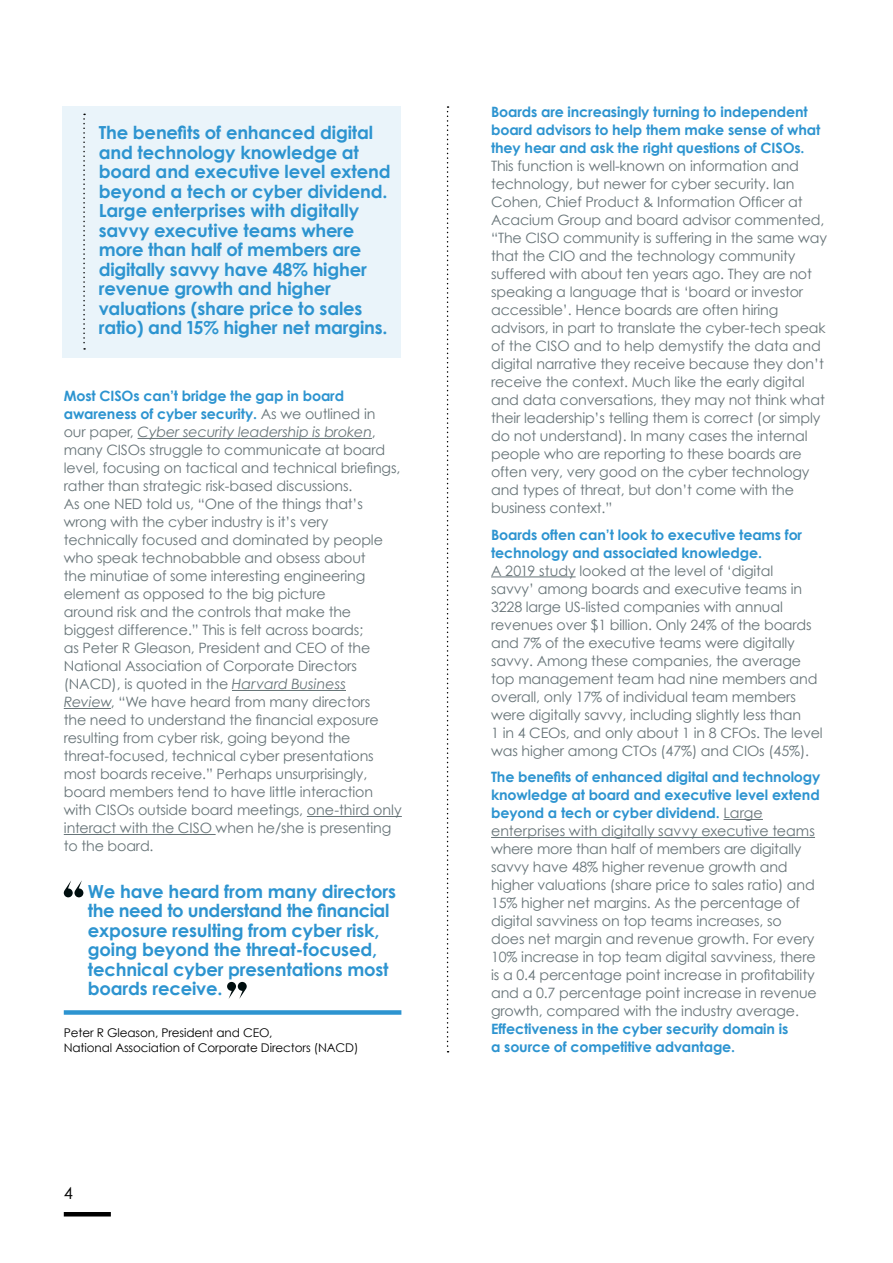
<style>
.page{position:relative;width:893px;height:1263px;background:#fff}
.page>*{position:absolute;margin:0;border:0;box-sizing:border-box;transform-origin:0 0}
.t1{font:700 18px/19.5px "Century Gothic";letter-spacing:-.01em;color:#2d94d0}
.t2{font:16.5px "Century Gothic";color:#000}
.t3{font:14.25px/18px "Century Gothic";letter-spacing:-.01em;color:#677478}
.t4{font:700 14.25px/18px "Century Gothic";letter-spacing:-.01em;color:#2d94d0}
.t5{font:12px/15px "Century Gothic";letter-spacing:-.01em;color:#000}
.s1{font-weight:700;color:#2d94d0}
.s2{font-style:italic}
</style>
<div class="page">
<svg style="left:447px;top:106px;width:2px;height:946px"></svg>
<hr style="left:491px;top:576px;width:85px;height:1px;background:#677478">
<hr style="left:723px;top:819px;width:40px;height:1px;background:#677478">
<hr style="left:491px;top:837px;width:324px;height:1px;background:#677478">
<hr style="left:138px;top:438px;width:234px;height:1px;background:#677478">
<hr style="left:232px;top:690px;width:114px;height:1px;background:#677478">
<hr style="left:64px;top:708px;width:47px;height:1px;background:#677478">
<hr style="left:307px;top:816px;width:95px;height:1px;background:#677478">
<hr style="left:64px;top:834px;width:152px;height:1px;background:#677478">
<hr style="left:64px;top:1212px;width:47px;height:4px;background:#000">
<div style="left:63px;top:106px;width:338px;height:252px;background:#eaf4fa"></div>
<svg style="left:83px;top:114px;width:2px;height:236px"></svg>
<div style="left:64px;top:1010px;width:337px;height:5px;background:#2d94d0"></div>
<svg style="left:64px;top:880px;width:19px;height:17px"></svg>
<svg style="left:227px;top:982px;width:20px;height:17px"></svg>
<p class="t1" style="left:99px;top:122px;width:293px">The benefits of enhanced digital and technology knowledge at board and executive level extend beyond a tech or cyber dividend.<br>Large enterprises with digitally savvy executive teams where more than half of members are digitally savvy have 48% higher revenue growth and higher valuations (share price to sales ratio) and 15% higher net margins.</p>
<p class="t3" style="left:64px;top:387px;width:339px"><span class="s1">Most CISOs can’t bridge the gap in board awareness of cyber security.</span> As we outlined in<br>our paper, <span class="s2">Cyber security leadership is broken</span>, many CISOs struggle to communicate at board level, focusing on tactical and technical briefings, rather than strategic risk-based discussions.<br>As one NED told us, “One of the things that’s wrong with the cyber industry is it’s very technically focused and dominated by people who speak technobabble and obsess about<br>the minutiae of some interesting engineering element as opposed to the big picture<br>around risk and the controls that make the biggest difference.” This is felt across boards;<br>as Peter R Gleason, President and CEO of the National Association of Corporate Directors (NACD), is quoted in the <span class="s2">Harvard Business<br>Review</span>, “We have heard from many directors<br>the need to understand the financial exposure resulting from cyber risk, going beyond the threat-focused, technical cyber presentations most boards receive.” Perhaps unsurprisingly, board members tend to have little interaction with CISOs outside board meetings, one-third only interact with the CISO when he/she is presenting to the board.</p>
<p class="t1" style="left:88px;top:881px;width:310px">We have heard from many directors the need to understand the financial exposure resulting from cyber risk, going beyond the threat-focused, technical cyber presentations most boards receive.</p>
<p class="t5" style="left:64px;top:1025px;width:296px">Peter R Gleason, President and CEO,<br>National Association of Corporate Directors (NACD)</p>
<p class="t2" style="left:64px;top:1183px;width:11px">4</p>
<p class="t4" style="left:491px;top:102px;width:331px">Boards are increasingly turning to independent board advisors to help them make sense of what they hear and ask the right questions of CISOs.</p>
<p class="t3" style="left:491px;top:157px;width:337px">This function is well-known on information and technology, but newer for cyber security. Ian Cohen, Chief Product &amp; Information Officer at Acacium Group and board advisor commented, “The CISO community is suffering in the same way that the CIO and the technology community suffered with about ten years ago. They are not speaking a language that is ‘board or investor accessible’. Hence boards are often hiring advisors, in part to translate the cyber-tech speak of the CISO and to help demystify the data and digital narrative they receive because they don’t receive the context. Much like the early digital and data conversations, they may not think what their leadership’s telling them is correct (or simply do not understand). In many cases the internal people who are reporting to these boards are often very, very good on the cyber technology and types of threat, but don’t come with the business context.”</p>
<p class="t4" style="left:491px;top:525px;width:313px">Boards often can’t look to executive teams for technology and associated knowledge.</p>
<p class="t3" style="left:491px;top:561px;width:333px">A 2019 study looked at the level of ‘digital<br>savvy’ among boards and executive teams in 3228 large US-listed companies with annual revenues over $1 billion. Only 24% of the boards and 7% of the executive teams were digitally savvy. Among these companies, the average top management team had nine members and overall, only 17% of individual team members were digitally savvy, including slightly less than<br>1 in 4 CEOs, and only about 1 in 8 CFOs. The level was higher among CTOs (47%) and CIOs (45%).</p>
<p class="t3" style="left:491px;top:768px;width:331px"><span class="s1">The benefits of enhanced digital and technology knowledge at board and executive level extend beyond a tech or cyber dividend.</span> Large enterprises with digitally savvy executive teams where more than half of members are digitally savvy have 48% higher revenue growth and higher valuations (share price to sales ratio) and 15% higher net margins. As the percentage of digital savviness on top teams increases, so<br>does net margin and revenue growth. For every 10% increase in top team digital savviness, there is a 0.4 percentage point increase in profitability and a 0.7 percentage point increase in revenue growth, compared with the industry average.</p>
<p class="t4" style="left:491px;top:1019px;width:299px">Effectiveness in the cyber security domain is a source of competitive advantage.</p>
</div>
